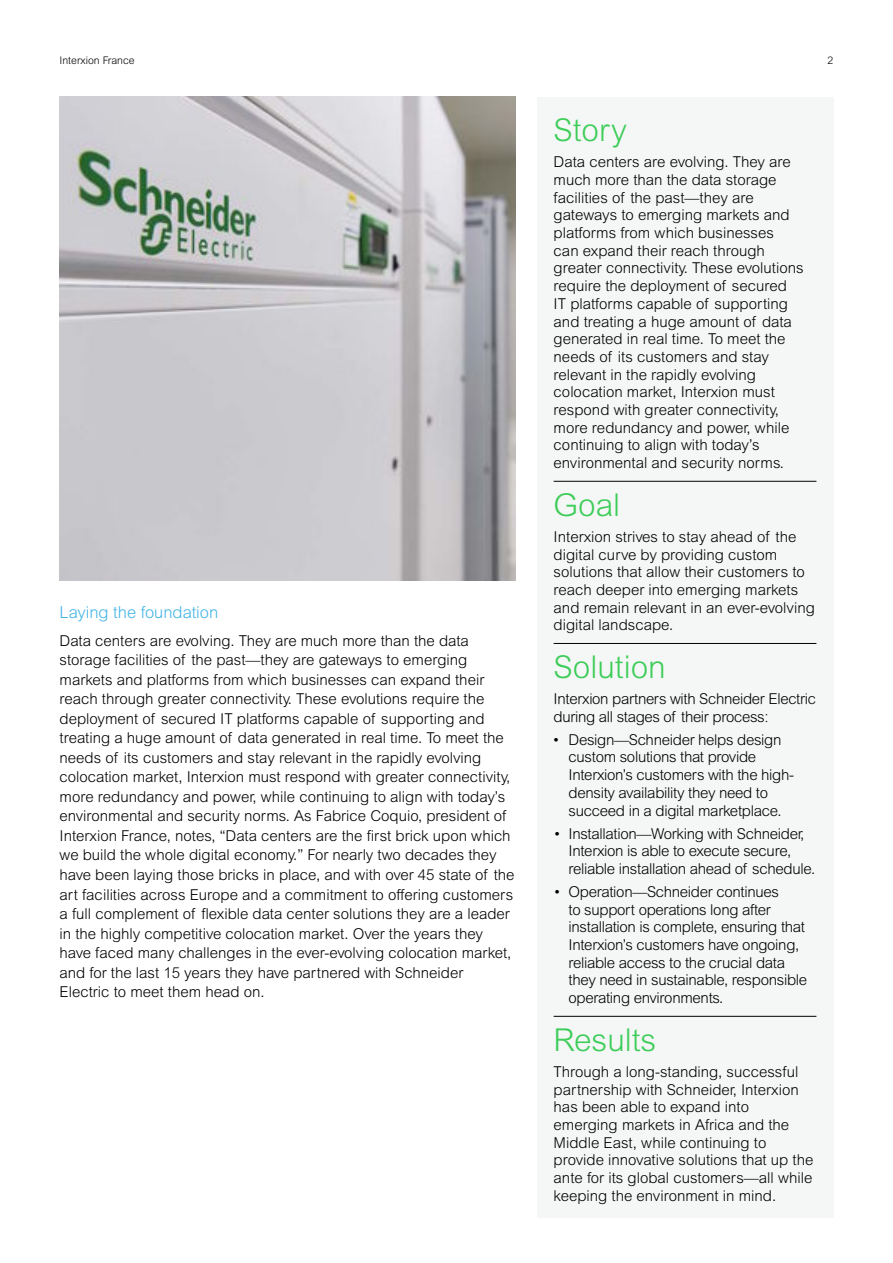
<style>
.page{position:relative;width:893px;height:1263px;background:#fff}
.page>*{position:absolute;margin:0;border:0;box-sizing:border-box;transform-origin:0 0}
.t1{font:300 31.5px "Arial MT Std";color:#3dcd58}
.t2{font:300 16.5px "Arial MT Std";color:#42b4e6}
.t3{font:300 15px/17.7px "Arial MT Std";color:#000}
.t4{font:300 15px/17.7px "Arial MT Std";letter-spacing:-.02em;color:#000}
.t5{font:300 15px/17.7px "Arial Rounded MT Std";letter-spacing:-.02em;color:#000}
.t6{font:300 10.5px "Arial MT Std";color:#000}
.s1{font-family:"Arial Rounded MT Std"}
</style>
<div class="page">
<img style="left:60px;top:97px;width:455px;height:483px">
<div style="left:537px;top:97px;width:296px;height:1121px;background:#f5f6f6"></div>
<hr style="left:554px;top:481px;width:262px;height:1px;background:#000">
<hr style="left:554px;top:643px;width:262px;height:1px;background:#000">
<hr style="left:554px;top:1016px;width:262px;height:1px;background:#000">
<p class="t6" style="left:60px;top:54px;width:77px">Interxion France</p>
<p class="t6" style="left:828px;top:54px;width:7px">2</p>
<p class="t2" style="left:60px;top:603px;width:160px">Laying the foundation</p>
<p class="t3" style="left:60px;top:632px;width:456px;line-height:19.5px">Data centers are evolving. They are much more than the data storage facilities of the past—they are gateways to emerging markets and platforms from which businesses can expand their reach through greater connectivity. These evolutions require the deployment of secured IT platforms capable of supporting and treating a huge amount of data generated in real time. To meet the needs of its customers and stay relevant in the rapidly evolving colocation market, Interxion must respond with greater connectivity, more redundancy and power, while continuing to align with today’s environmental and security norms. As Fabrice Coquio, president of Interxion France, notes, “Data centers are the first brick upon which we build the whole digital economy.” For nearly two decades they have been laying those bricks in place, and with over 45 state of the art facilities across Europe and a commitment to offering customers a full complement of flexible data center solutions they are a leader in the highly competitive colocation market. Over the years they have faced many challenges in the ever-evolving colocation market, and for the last 15 years they have partnered with Schneider Electric to meet them head on.</p>
<h1 class="t1" style="left:554px;top:112px;width:75px">Story</h1>
<p class="t3" style="left:554px;top:154px;width:251px">Data centers are evolving. They are much more than the data storage facilities of the past—they are gateways to emerging markets and platforms from which businesses<br>can expand their reach through greater connectivity. These evolutions require the deployment of secured<br>IT platforms capable of supporting and treating a huge amount of data generated in real time. To meet the needs of its customers and stay relevant in the rapidly evolving colocation market, Interxion must respond with greater connectivity, more redundancy and power, while continuing to align with today’s environmental and security norms.</p>
<h1 class="t1" style="left:554px;top:487px;width:68px">Goal</h1>
<p class="t3" style="left:554px;top:528px;width:263px">Interxion strives to stay ahead of the digital curve by providing custom solutions that allow their customers to reach deeper into emerging markets and remain relevant in an ever-evolving digital landscape.</p>
<h1 class="t1" style="left:554px;top:649px;width:114px">Solution</h1>
<p class="t5" style="left:554px;top:690px;width:264px">Interxion partners with Schneider Electric during all stages of their process:</p>
<p class="t4" style="left:568px;top:731px;width:227px;text-indent:-15px"><span class="s1">• D</span>esign—Schneider helps design custom solutions that provide Interxion’s customers with the high&shy;density availability they need to succeed in a digital marketplace.</p>
<p class="t4" style="left:568px;top:825px;width:248px;text-indent:-15px">• Installation—Working with Schneider,<br>Interxion is able to execute secure, reliable installation ahead of schedule.</p>
<p class="t4" style="left:568px;top:883px;width:240px;text-indent:-15px">• Operation—Schneider continues<br>to support operations long after installation is complete, ensuring that Interxion’s customers have ongoing, reliable access to the crucial data they need in sustainable, responsible operating environments.</p>
<h1 class="t1" style="left:554px;top:1022px;width:104px">Results</h1>
<p class="t3" style="left:554px;top:1063px;width:261px">Through a long-standing, successful partnership with Schneider, Interxion has been able to expand into emerging markets in Africa and the Middle East, while continuing to provide innovative solutions that up the ante for its global customers—all while keeping the environment in mind.</p>
</div>
